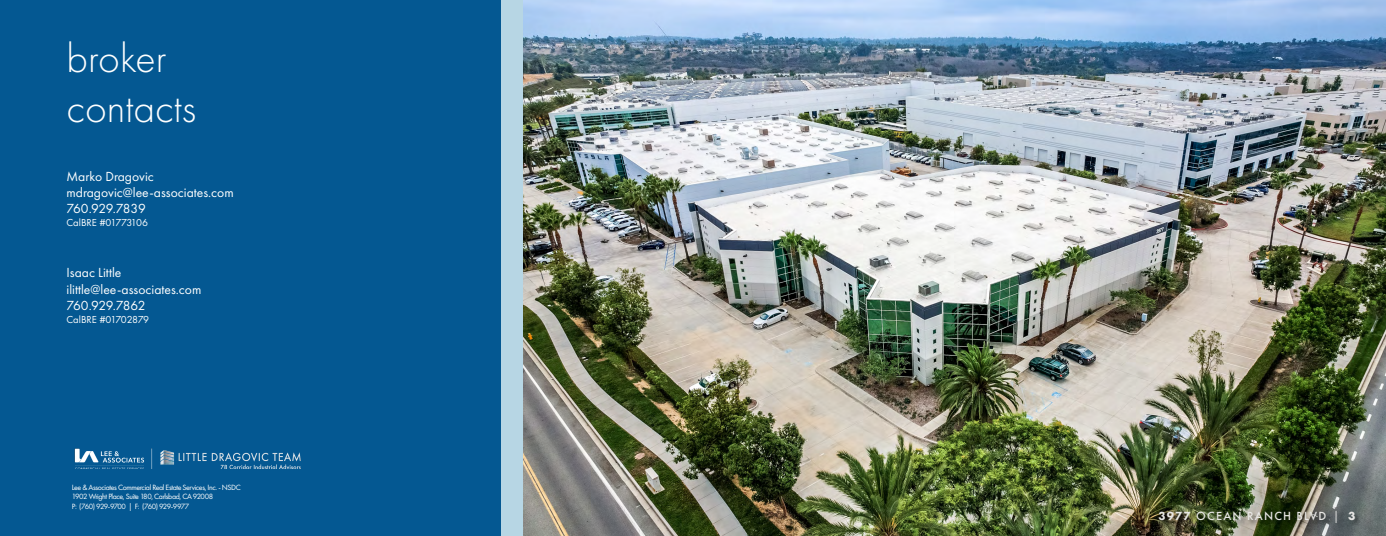
<style>
.page{position:relative;width:1386px;height:536px;background:#fff}
.page>*{position:absolute;margin:0;border:0;box-sizing:border-box;transform-origin:0 0}
.t1{font:300 42px/50.4px "Futura PT";color:#fff}
.t2{font:13.65px/16.4px "Futura PT";color:#fff}
.t3{font:500 12.25px "Futura PT";letter-spacing:.1em;color:#e8e7e5}
.t4{font:12.25px "Futura PT";color:#e8e7e5}
.t5{font:10.5px "Futura PT";letter-spacing:-.005em;color:#fff}
.t6{font:7.88px/9.5px "Futura PT";letter-spacing:-.05em;color:#fff}
.s1{font-weight:800}
.s2{font-weight:400}
.s3{font-weight:700}
</style>
<div class="page">
<img style="left:523px;top:0;width:863px;height:536px">
<div style="left:0;top:0;width:501px;height:536px;background:#045892"></div>
<div style="left:501px;top:0;width:22px;height:536px;background:#b7d6e4"></div>
<img style="left:74px;top:448px;width:227px;height:20px">
<div style="left:1157px;top:510px;width:205px;height:20px;background:#000;opacity:.5"></div>
<h1 class="t1" style="left:67px;top:33px;width:131px">broker contacts</h1>
<h2 class="t2" style="left:67px;top:168px;width:169px">Marko Dragovic mdragovic@lee-associates.com<br>760.929.7839</h2>
<h3 class="t5" style="left:67px;top:216px;width:83px">CalBRE #01773106</h3>
<h2 class="t2" style="left:67px;top:264px;width:136px">Isaac Little ilittle@lee-associates.com<br>760.929.7862</h2>
<h3 class="t5" style="left:67px;top:313px;width:84px">CalBRE #01702879</h3>
<p class="t6" style="left:72px;top:482px;width:171px">Lee &amp; Associates Commercial Real Estate Services, Inc. - NSDC<br>1902 Wright Place, Suite 180, Carlsbad, CA 92008<br>P: (760) 929-9700 | F: (760) 929-9977</p>
<h3 class="t3" style="left:1158px;top:509px;width:199px"><span class="s1">3977</span> OCEAN RANCH BLVD <span class="s2">|</span> <span class="s3">3</span></h3>
<h3 class="t4" style="left:1228px;top:509px;width:121px">5803 newton drive | <span class="s3">3</span></h3>
</div>
